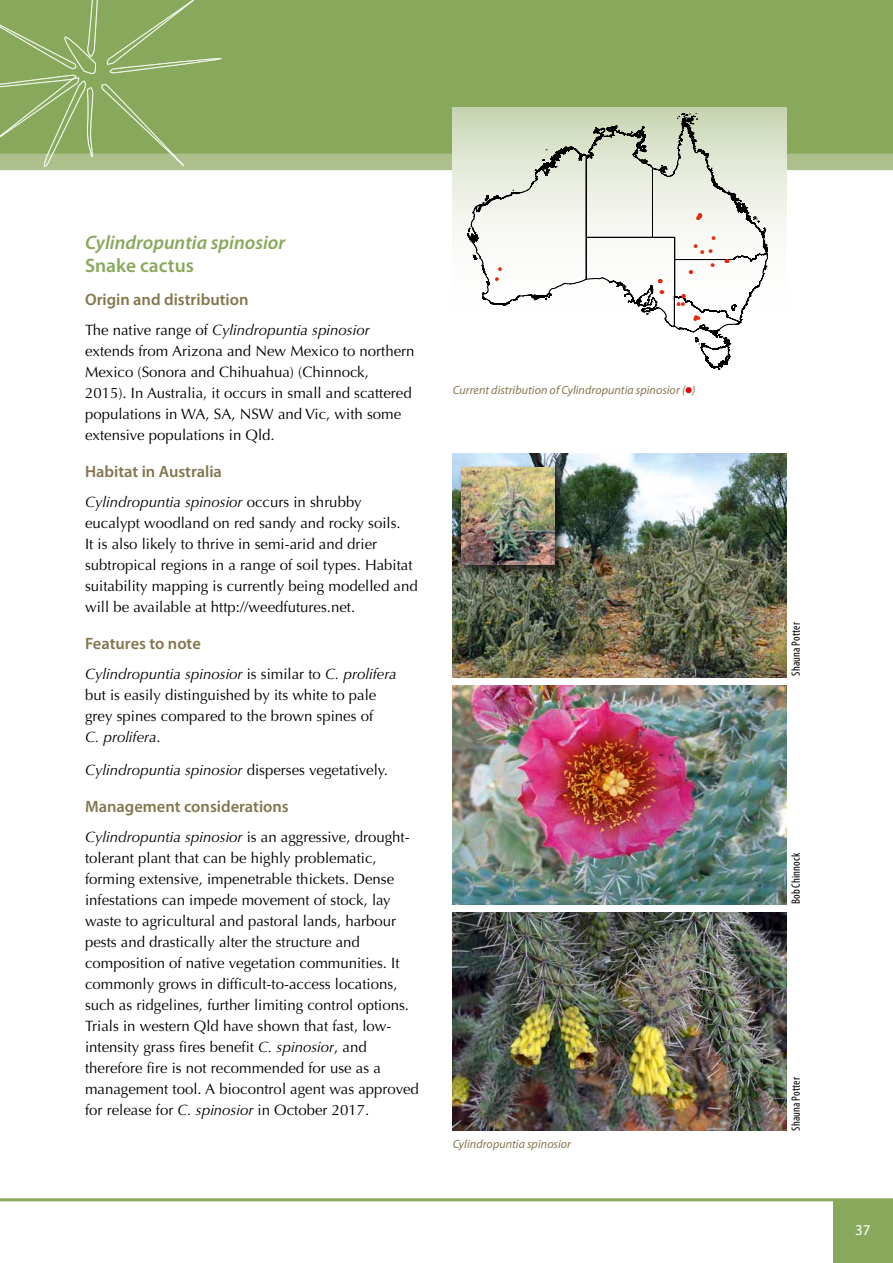
<style>
.page{position:relative;width:893px;height:1263px;background:#fff}
.page>*{position:absolute;margin:0;border:0;box-sizing:border-box;transform-origin:0 0}
.t1{font:italic 600 19.5px "Myriad Pro";color:#88a95c}
.t2{font:600 19.5px "Myriad Pro";color:#88a95c}
.t3{font:600 16.5px "Myriad Pro";color:#84754d}
.t4{font:15px/21px "Optima";color:#000}
.t5{font:italic 15px "Optima";color:#000}
.t6{font:15px "Myriad Pro";color:#fff}
.t7{font:italic 12px "Myriad Pro";letter-spacing:.005em;color:#84754d}
.t8{font:condensed 12px "Myriad Pro";letter-spacing:.01em;color:#000}
.t9{font:5.55px/9.9px "ESRI Default Marker";color:#e4280f;text-align:center}
.s1{font-style:italic}
.s2{font-style:normal}
.s3{color:#e30511}
</style>
<div class="page">
<hr style="left:0;top:1198px;width:893px;height:3px;background:#88a95c">
<div style="left:833px;top:1201px;width:60px;height:62px;background:#88a95c"></div>
<div style="left:0;top:0;width:893px;height:164px;background:#88a95c"></div>
<div style="left:0;top:154px;width:893px;height:16px;background:#adc08c"></div>
<svg style="left:0;top:0;width:222px;height:167px"></svg>
<img style="left:453px;top:453px;width:334px;height:224px">
<img style="left:453px;top:686px;width:334px;height:218px">
<img style="left:453px;top:912px;width:334px;height:219px">
<div style="left:456px;top:462px;width:111px;height:115px;background:#000;opacity:.75"></div>
<img style="left:461px;top:468px;width:94px;height:96px">
<svg style="left:453px;top:107px;width:334px;height:263px"></svg>
<svg style="left:468px;top:113px;width:300px;height:256px"></svg>
<h1 class="t1" style="left:85px;top:230px;width:202px">Cylindropuntia spinosior</h1>
<h1 class="t2" style="left:85px;top:253px;width:110px">Snake cactus</h1>
<p class="t3" style="left:85px;top:289px;width:165px">Origin and distribution</p>
<p class="t4" style="left:85px;top:320px;width:331px">The native range of <span class="s1">Cylindropuntia spinosior </span>extends from Arizona and New Mexico to northern Mexico (Sonora and Chihuahua) (Chinnock,<br>2015). In Australia, it occurs in small and scattered populations in WA, SA, NSW and Vic, with some extensive populations in Qld.</p>
<p class="t3" style="left:85px;top:461px;width:138px">Habitat in Australia</p>
<p class="t4" style="left:85px;top:491px;width:334px"><span class="s1">Cylindropuntia spinosior</span> occurs in shrubby eucalypt woodland on red sandy and rocky soils.<br>It is also likely to thrive in semi-arid and drier subtropical regions in a range of soil types. Habitat suitability mapping is currently being modelled and will be available at http://weedfutures.net.</p>
<p class="t3" style="left:85px;top:633px;width:117px">Features to note</p>
<p class="t4" style="left:85px;top:663px;width:313px"><span class="s1">Cylindropuntia spinosior</span> is similar to <span class="s1">C. prolifera </span>but is easily distinguished by its white to pale grey spines compared to the brown spines of<br><span class="s1">C. prolifera</span>.</p>
<p class="t5" style="left:85px;top:761px;width:305px">Cylindropuntia spinosior <span class="s2">disperses vegetatively.</span></p>
<p class="t3" style="left:85px;top:796px;width:205px">Management considerations</p>
<p class="t4" style="left:85px;top:827px;width:335px"><span class="s1">Cylindropuntia spinosior</span> is an aggressive, drought&shy;tolerant plant that can be highly problematic, forming extensive, impenetrable thickets. Dense infestations can impede movement of stock, lay waste to agricultural and pastoral lands, harbour pests and drastically alter the structure and composition of native vegetation communities. It commonly grows in difficult-to-access locations, such as ridgelines, further limiting control options.<br>Trials in western Qld have shown that fast, low&shy;intensity grass fires benefit <span class="s1">C. spinosior</span>, and therefore fire is not recommended for use as a management tool. A biocontrol agent was approved for release for <span class="s1">C. spinosior</span> in October 2017.</p>
<p class="t9" style="left:495px;top:265px;width:8px">! !</p>
<p class="t9" style="left:659px;top:276px;width:5px">!</p>
<p class="t9" style="left:660px;top:287px;width:5px">!</p>
<p class="t9" style="left:696px;top:212px;width:7px">!!</p>
<p class="t9" style="left:712px;top:233px;width:5px">!</p>
<p class="t9" style="left:700px;top:246px;width:14px">! !</p>
<p class="t9" style="left:694px;top:241px;width:5px">!</p>
<p class="t9" style="left:689px;top:267px;width:5px">!</p>
<p class="t9" style="left:682px;top:291px;width:5px">!</p>
<p class="t9" style="left:677px;top:299px;width:10px">!!</p>
<p class="t9" style="left:694px;top:313px;width:8px">!! !</p>
<p class="t9" style="left:711px;top:260px;width:5px">!</p>
<p class="t9" style="left:725px;top:257px;width:5px">!</p>
<p class="t7" style="left:453px;top:382px;width:244px">Current distribution of Cylindropuntia spinosior (<span class="s3">●</span>)</p>
<p class="t7" style="left:453px;top:1136px;width:120px">Cylindropuntia spinosior</p>
<p class="t8" style="left:789px;top:675px;width:55px;rotate:-90deg">Shauna Potter</p>
<p class="t8" style="left:789px;top:904px;width:53px;rotate:-90deg">Bob Chinnock</p>
<p class="t8" style="left:789px;top:1131px;width:55px;rotate:-90deg">Shauna Potter</p>
<p class="t6" style="left:855px;top:1220px;width:17px">37</p>
</div>
